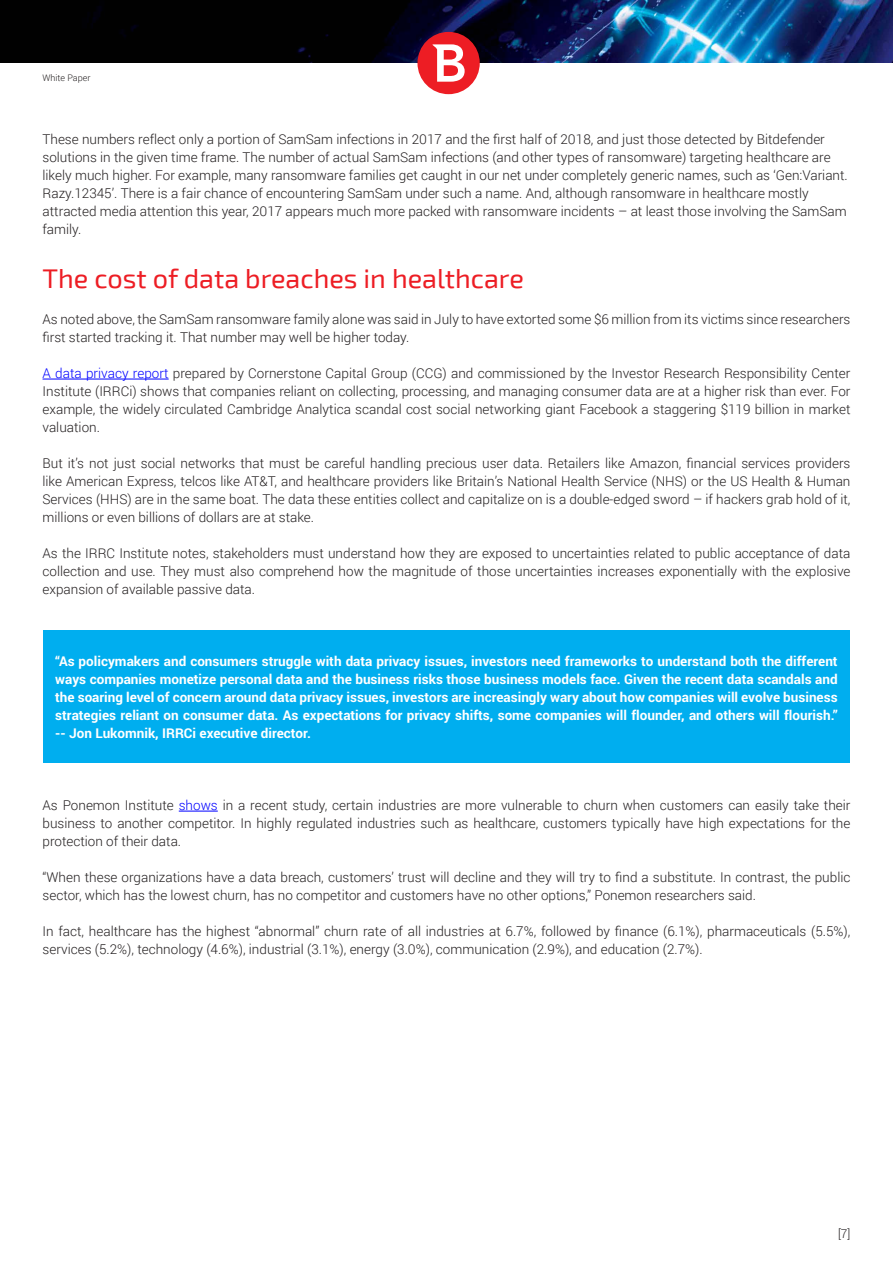
<style>
.page{position:relative;width:893px;height:1263px;background:#fff}
.page>*{position:absolute;margin:0;border:0;box-sizing:border-box;transform-origin:0 0}
.t1{font:27px "Exo 2";color:#ed1d24}
.t2{font:300 13.5px/18px "Roboto";color:#231f20}
.t3{font:700 13.5px/18px "Roboto";color:#fff;text-align:justify}
.t4{font:300 12px "Roboto";color:#231f20}
.t5{font:300 9px "Roboto";color:#231f20}
.s1{color:#00f}
</style>
<div class="page">
<img style="left:0;top:0;width:893px;height:62px">
<div style="left:417px;top:32px;width:63px;height:62px;background:#ed1d24;border-radius:50%"></div>
<svg style="left:433px;top:44px;width:32px;height:38px"></svg>
<hr style="left:43px;top:379px;width:126px;height:1px;background:#00f">
<div style="left:43px;top:631px;width:807px;height:132px;background:#00aeef"></div>
<hr style="left:179px;top:811px;width:39px;height:1px;background:#00f">
<p class="t5" style="left:43px;top:71px;width:49px">White Paper</p>
<p class="t2" style="left:43px;top:130px;width:807px">These numbers reflect only a portion of SamSam infections in 2017 and the first half of 2018, and just those detected by Bitdefender solutions in the given time frame. The number of actual SamSam infections (and other types of ransomware) targeting healthcare are likely much higher. For example, many ransomware families get caught in our net under completely generic names, such as ‘Gen:Variant.<br>Razy.12345’. There is a fair chance of encountering SamSam under such a name. And, although ransomware in healthcare mostly attracted media attention this year, 2017 appears much more packed with ransomware incidents – at least those involving the SamSam family.</p>
<h1 class="t1" style="left:43px;top:263px;width:483px">The cost of data breaches in healthcare</h1>
<p class="t2" style="left:43px;top:310px;width:809px">As noted above, the SamSam ransomware family alone was said in July to have extorted some $6 million from its victims since researchers first started tracking it. That number may well be higher today.</p>
<p class="t2" style="left:43px;top:364px;width:809px;text-align:justify"><span class="s1">A data privacy report</span> prepared by Cornerstone Capital Group (CCG) and commissioned by the Investor Research Responsibility Center Institute (IRRCi) shows that companies reliant on collecting, processing, and managing consumer data are at a higher risk than ever. For example, the widely circulated Cambridge Analytica scandal cost social networking giant Facebook a staggering $119 billion in market valuation.</p>
<p class="t2" style="left:43px;top:454px;width:809px;text-align:justify">But it’s not just social networks that must be careful handling precious user data. Retailers like Amazon, financial services providers like American Express, telcos like AT&amp;T, and healthcare providers like Britain’s National Health Service (NHS) or the US Health &amp; Human Services (HHS) are in the same boat. The data these entities collect and capitalize on is a double-edged sword – if hackers grab hold of it, millions or even billions of dollars are at stake.</p>
<p class="t2" style="left:43px;top:544px;width:809px;text-align:justify">As the IRRC Institute notes, stakeholders must understand how they are exposed to uncertainties related to public acceptance of data collection and use. They must also comprehend how the magnitude of those uncertainties increases exponentially with the explosive expansion of available passive data.</p>
<p class="t3" style="left:55px;top:652px;width:784px">“As policymakers and consumers struggle with data privacy issues, investors need frameworks to understand both the different ways companies monetize personal data and the business risks those business models face. Given the recent data scandals and the soaring level of concern around data privacy issues, investors are increasingly wary about how companies will evolve business strategies reliant on consumer data. As expectations for privacy shifts, some companies will flounder, and others will flourish.” -- Jon Lukomnik, IRRCi executive director.</p>
<p class="t2" style="left:43px;top:796px;width:809px;text-align:justify">As Ponemon Institute <span class="s1">shows</span> in a recent study, certain industries are more vulnerable to churn when customers can easily take their business to another competitor. In highly regulated industries such as healthcare, customers typically have high expectations for the protection of their data.</p>
<p class="t2" style="left:43px;top:868px;width:809px">“When these organizations have a data breach, customers’ trust will decline and they will try to find a substitute. In contrast, the public sector, which has the lowest churn, has no competitor and customers have no other options,” Ponemon researchers said.</p>
<p class="t2" style="left:43px;top:922px;width:809px">In fact, healthcare has the highest “abnormal” churn rate of all industries at 6.7%, followed by finance (6.1%), pharmaceuticals (5.5%), services (5.2%), technology (4.6%), industrial (3.1%), energy (3.0%), communication (2.9%), and education (2.7%).</p>
<p class="t4" style="left:838px;top:1225px;width:14px">[7]</p>
</div>
